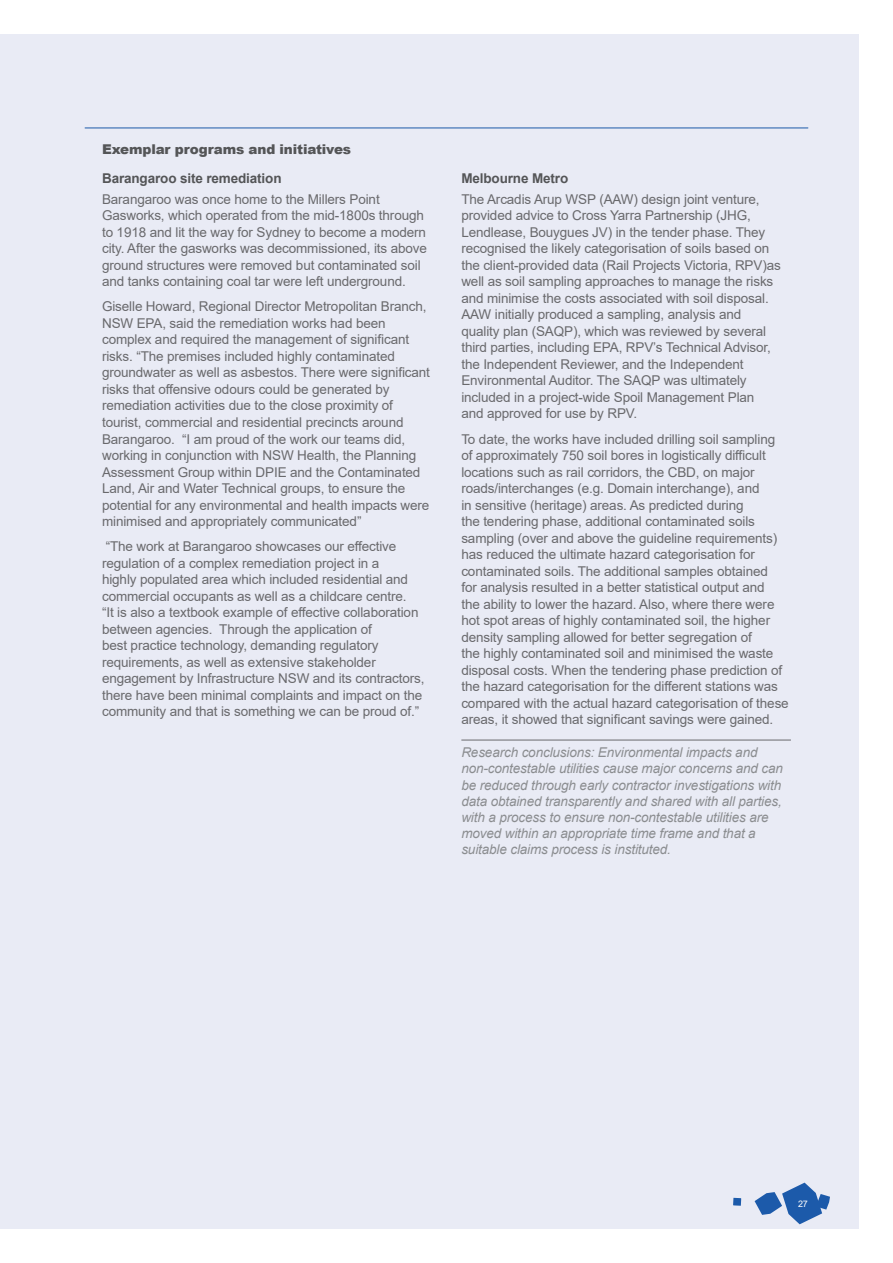
<style>
.page{position:relative;width:893px;height:1263px;background:#fff}
.page>*{position:absolute;margin:0;border:0;box-sizing:border-box;transform-origin:0 0}
.Body{font:13.5px/16.5px "Arial";letter-spacing:-.01em;color:#69696c}
.Respondent_comments{font:italic 13.5px/16.2px "Arial";letter-spacing:-.01em;color:#8b8d90}
.Subheading_D{font:700 13.5px "Arial";letter-spacing:-.01em;color:#545557}
.Subheading_D_BLK_SPA{font:900 13.5px "Arial";letter-spacing:-.01em;color:#545557}
.t1{font:9px "Arial";color:#fff}
</style>
<div class="page">
<div style="left:0;top:34px;width:859px;height:1195px;background:#e9ebf5"></div>
<hr style="left:85px;top:128px;width:723px;height:1px;background:#1b5aa9">
<svg style="left:733px;top:1198px;width:8px;height:8px"></svg>
<svg style="left:755px;top:1182px;width:75px;height:42px"></svg>
<hr style="left:461px;top:740px;width:330px;height:1px;background:#69696c">
<p class="Subheading_D_BLK_SPA" style="left:102px;top:140px;width:251px">Exemplar programs and initiatives</p>
<p class="Subheading_D" style="left:102px;top:169px;width:181px">Barangaroo site remediation</p>
<p class="Body" style="left:102px;top:191px;width:326px">Barangaroo was once home to the Millers Point Gasworks, which operated from the mid-1800s through to 1918 and lit the way for Sydney to become a modern city. After the gasworks was decommissioned, its above ground structures were removed but contaminated soil and tanks containing coal tar were left underground.</p>
<p class="Body" style="left:102px;top:298px;width:329px">Giselle Howard, Regional Director Metropolitan Branch, NSW EPA, said the remediation works had been complex and required the management of significant risks. “The premises included highly contaminated groundwater as well as asbestos. There were significant risks that offensive odours could be generated by remediation activities due to the close proximity of tourist, commercial and residential precincts around Barangaroo. “I am proud of the work our teams did, working in conjunction with NSW Health, the Planning Assessment Group within DPIE and the Contaminated Land, Air and Water Technical groups, to ensure the potential for any environmental and health impacts were minimised and appropriately communicated”</p>
<p class="Body" style="left:102px;top:538px;width:324px">“The work at Barangaroo showcases our effective regulation of a complex remediation project in a<br>highly populated area which included residential and commercial occupants as well as a childcare centre.<br>“It is also a textbook example of effective collaboration between agencies. Through the application of<br>best practice technology, demanding regulatory requirements, as well as extensive stakeholder engagement by Infrastructure NSW and its contractors, there have been minimal complaints and impact on the community and that is something we can be proud of.”</p>
<p class="Subheading_D" style="left:461px;top:169px;width:108px">Melbourne Metro</p>
<p class="Body" style="left:461px;top:191px;width:321px">The Arcadis Arup WSP (AAW) design joint venture, provided advice to Cross Yarra Partnership (JHG, Lendlease, Bouygues JV) in the tender phase. They recognised the likely categorisation of soils based on the client-provided data (Rail Projects Victoria, RPV)as well as soil sampling approaches to manage the risks and minimise the costs associated with soil disposal.<br>AAW initially produced a sampling, analysis and quality plan (SAQP), which was reviewed by several third parties, including EPA, RPV’s Technical Advisor, the Independent Reviewer, and the Independent Environmental Auditor. The SAQP was ultimately included in a project-wide Spoil Management Plan<br>and approved for use by RPV.</p>
<p class="Body" style="left:461px;top:430px;width:329px">To date, the works have included drilling soil sampling of approximately 750 soil bores in logistically difficult locations such as rail corridors, the CBD, on major roads/interchanges (e.g. Domain interchange), and<br>in sensitive (heritage) areas. As predicted during<br>the tendering phase, additional contaminated soils sampling (over and above the guideline requirements) has reduced the ultimate hazard categorisation for contaminated soils. The additional samples obtained<br>for analysis resulted in a better statistical output and<br>the ability to lower the hazard. Also, where there were hot spot areas of highly contaminated soil, the higher density sampling allowed for better segregation of<br>the highly contaminated soil and minimised the waste disposal costs. When the tendering phase prediction of the hazard categorisation for the different stations was compared with the actual hazard categorisation of these areas, it showed that significant savings were gained.</p>
<p class="Respondent_comments" style="left:461px;top:745px;width:323px">Research conclusions: Environmental impacts and non-contestable utilities cause major concerns and can be reduced through early contractor investigations with data obtained transparently and shared with all parties, with a process to ensure non-contestable utilities are moved within an appropriate time frame and that a suitable claims process is instituted.</p>
<p class="t1" style="left:798px;top:1197px;width:11px">27</p>
</div>
